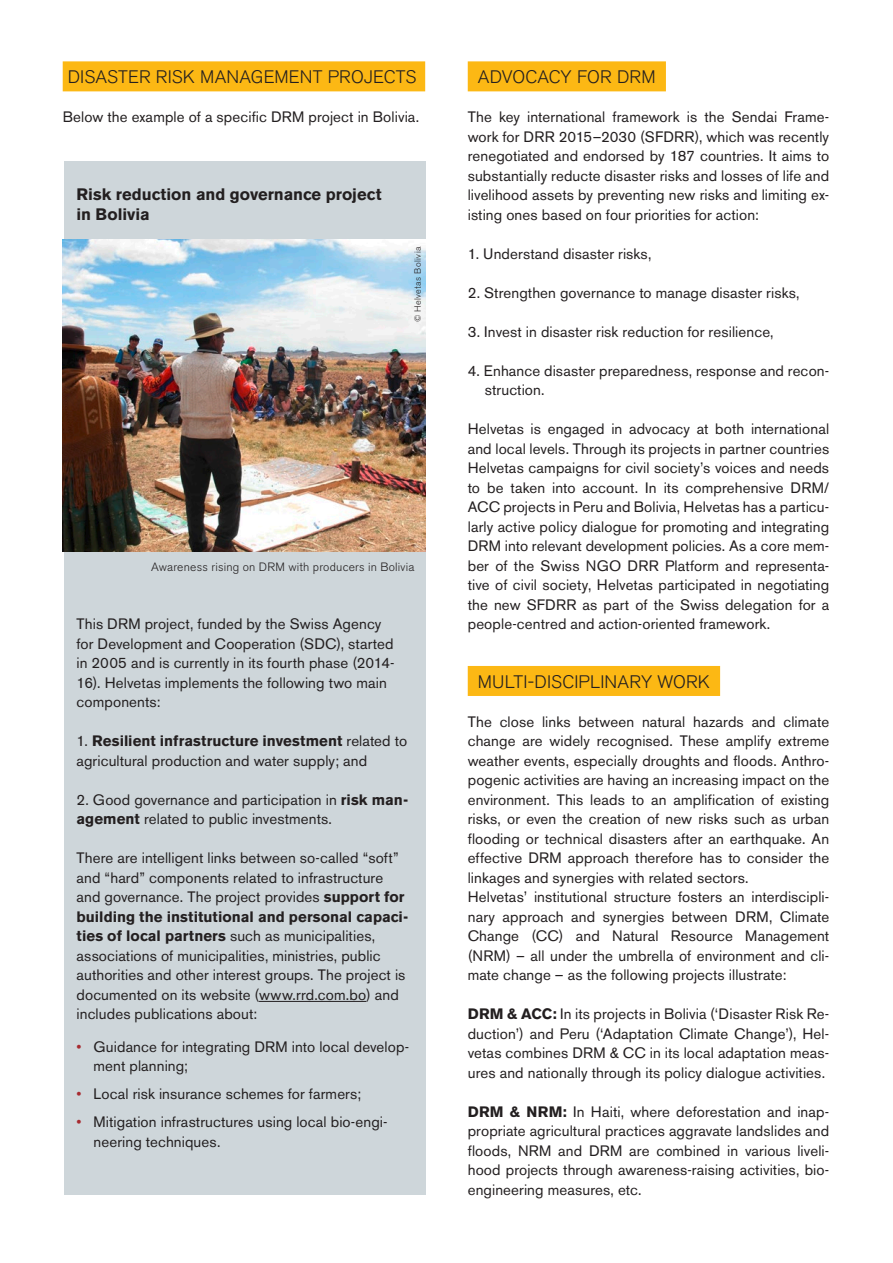
<style>
.page{position:relative;width:893px;height:1263px;background:#fff}
.page>*{position:absolute;margin:0;border:0;box-sizing:border-box;transform-origin:0 0}
.t1{font:300 18px "Akzidenz Grotesk BE";letter-spacing:.01em;color:#231f20}
.t2{font:700 16.5px/19.5px "Akzidenz Grotesk BE";color:#231f20}
.t3{font:15px/19.5px "Akzidenz Grotesk BE";letter-spacing:.01em;color:#231f20}
.t4{font:300 12px "Akzidenz Grotesk BE";letter-spacing:.02em;color:#231f20}
.t5{font:300 9px "Akzidenz Grotesk BE";letter-spacing:.045em;color:#231f20}
.s1{font-weight:700}
.s2{color:#a72b30}
</style>
<div class="page">
<div style="left:64px;top:161px;width:361px;height:1034px;background:#ced6da"></div>
<hr style="left:259px;top:1001px;width:107px;height:1px;background:#231f20">
<img style="left:63px;top:239px;width:362px;height:312px">
<div style="left:468px;top:61px;width:198px;height:30px;background:#fcb814"></div>
<div style="left:468px;top:666px;width:252px;height:30px;background:#fcb814"></div>
<div style="left:63px;top:61px;width:362px;height:30px;background:#fcb814"></div>
<p class="t1" style="left:68px;top:67px;width:350px">DISASTER RISK MANAGEMENT PROJECTS</p>
<p class="t3" style="left:63px;top:107px;width:358px">Below the example of a specific DRM project in Bolivia.</p>
<p class="t2" style="left:77px;top:185px;width:306px">Risk reduction and governance project in Bolivia</p>
<p class="t5" style="left:413px;top:322px;width:77px;rotate:-90deg">© Helvetas Bolivia</p>
<p class="t4" style="left:151px;top:560px;width:265px">Awareness rising on DRM with producers in Bolivia</p>
<p class="t3" style="left:77px;top:614px;width:320px">This DRM project, funded by the Swiss Agency for Development and Cooperation (SDC), started in 2005 and is currently in its fourth phase (2014- 16). Helvetas implements the following two main components:</p>
<p class="t3" style="left:77px;top:731px;width:332px">1. <span class="s1">Resilient infrastructure investment</span> related to agricultural production and water supply; and</p>
<p class="t3" style="left:77px;top:790px;width:333px">2. Good governance and participation in <span class="s1">risk man&shy;agement</span> related to public investments.</p>
<p class="t3" style="left:77px;top:848px;width:333px">There are intelligent links between so-called “soft” and “hard” components related to infrastructure and governance. The project provides <span class="s1">support for building the institutional and personal capaci&shy;ties of local partners</span> such as municipalities, associations of municipalities, ministries, public authorities and other interest groups. The project is documented on its website (www.rrd.com.bo) and includes publications about:</p>
<p class="t3" style="left:94px;top:1037px;width:317px;text-indent:-17px"><span class="s2">•</span> Guidance for integrating DRM into local develop&shy;ment planning;</p>
<p class="t3" style="left:77px;top:1084px;width:286px"><span class="s2">•</span> Local risk insurance schemes for farmers;</p>
<p class="t3" style="left:94px;top:1112px;width:296px;text-indent:-17px"><span class="s2">•</span> Mitigation infrastructures using local bio-engi&shy;neering techniques.</p>
<p class="t1" style="left:478px;top:67px;width:179px">ADVOCACY FOR DRM</p>
<p class="t3" style="left:468px;top:107px;width:363px;text-align:justify">The key international framework is the Sendai Frame&shy;work for DRR 2015–2030 (SFDRR), which was recently renegotiated and endorsed by 187 countries. It aims to substantially reducte disaster risks and losses of life and livelihood assets by preventing new risks and limiting ex&shy;isting ones based on four priorities for action:</p>
<p class="t3" style="left:468px;top:244px;width:185px">1. Understand disaster risks,</p>
<p class="t3" style="left:468px;top:283px;width:333px">2. Strengthen governance to manage disaster risks,</p>
<p class="t3" style="left:468px;top:322px;width:307px">3. Invest in disaster risk reduction for resilience,</p>
<p class="t3" style="left:485px;top:361px;width:346px;text-indent:-17px">4. Enhance disaster preparedness, response and recon&shy;struction.</p>
<p class="t3" style="left:468px;top:419px;width:363px;text-align:justify">Helvetas is engaged in advocacy at both international and local levels. Through its projects in partner countries Helvetas campaigns for civil society’s voices and needs to be taken into account. In its comprehensive DRM/ ACC projects in Peru and Bolivia, Helvetas has a particu&shy;larly active policy dialogue for promoting and integrating DRM into relevant development policies. As a core mem&shy;ber of the Swiss NGO DRR Platform and representa&shy;tive of civil society, Helvetas participated in negotiating the new SFDRR as part of the Swiss delegation for a people-centred and action-oriented framework.</p>
<p class="t1" style="left:478px;top:671px;width:233px">MULTI-DISCIPLINARY WORK</p>
<p class="t3" style="left:468px;top:712px;width:363px">The close links between natural hazards and climate change are widely recognised. These amplify extreme weather events, especially droughts and floods. Anthro&shy;pogenic activities are having an increasing impact on the environment. This leads to an amplification of existing risks, or even the creation of new risks such as urban flooding or technical disasters after an earthquake. An effective DRM approach therefore has to consider the linkages and synergies with related sectors.<br>Helvetas’ institutional structure fosters an interdiscipli&shy;nary approach and synergies between DRM, Climate Change (CC) and Natural Resource Management (NRM) – all under the umbrella of environment and cli&shy;mate change – as the following projects illustrate:</p>
<p class="t3" style="left:468px;top:1004px;width:363px;text-align:justify"><span class="s1">DRM &amp; ACC:</span> In its projects in Bolivia (‘Disaster Risk Re&shy;duction’) and Peru (‘Adaptation Climate Change’), Hel&shy;vetas combines DRM &amp; CC in its local adaptation meas&shy;ures and nationally through its policy dialogue activities.</p>
<p class="t3" style="left:468px;top:1102px;width:363px;text-align:justify"><span class="s1">DRM &amp; NRM:</span> In Haiti, where deforestation and inap&shy;propriate agricultural practices aggravate landslides and floods, NRM and DRM are combined in various liveli&shy;hood projects through awareness-raising activities, bio&shy;engineering measures, etc.</p>
</div>
